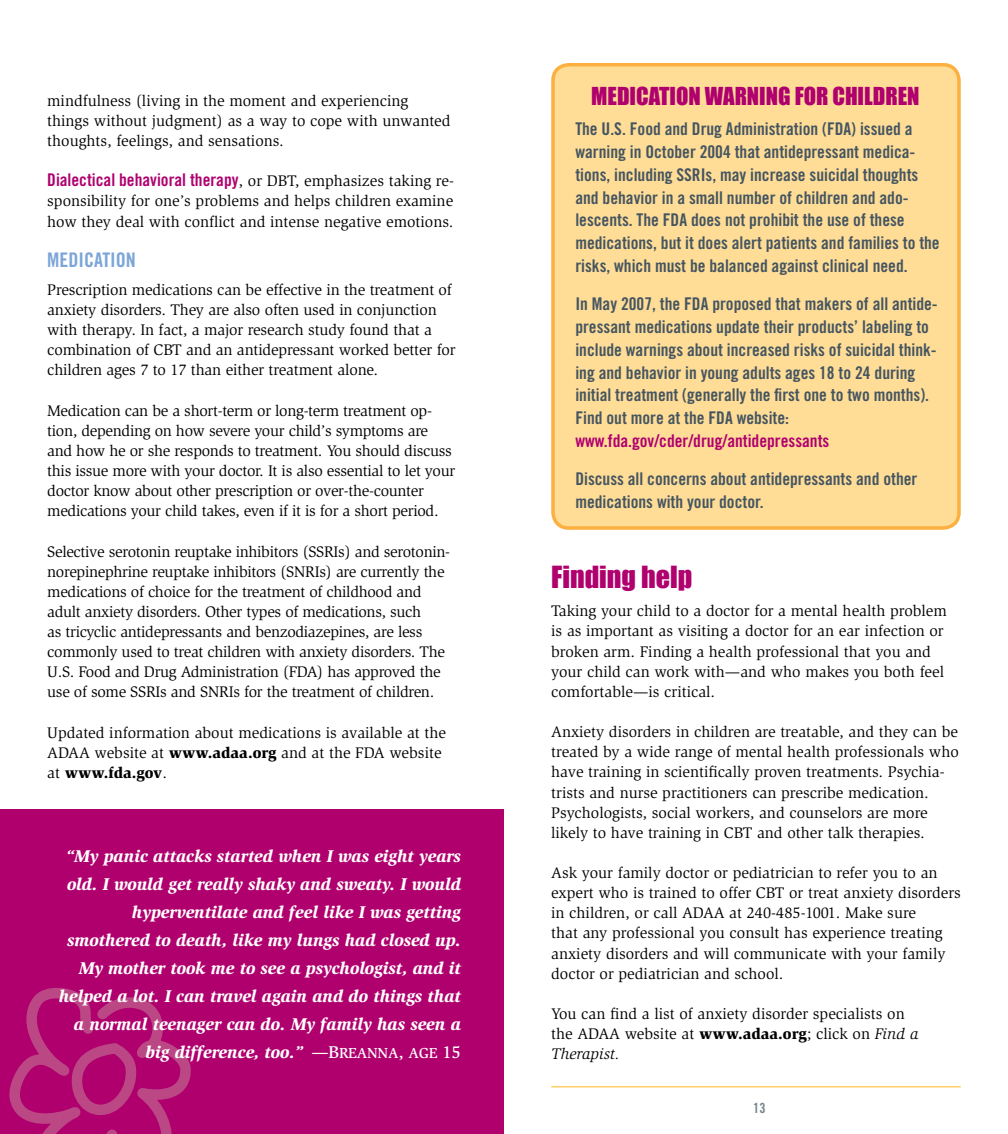
<style>
.page{position:relative;width:1008px;height:1134px;background:#fff}
.page>*{position:absolute;margin:0;border:0;box-sizing:border-box;transform-origin:0 0}
.t1{font:28px "Impact";color:#af006e}
.t2{font:22.75px "Impact";color:#af006e}
.t3{font:20.12px "Trade Gothic LT Std Bd Cn 20";color:#7da6d8}
.t4{font:17.5px/22.8px "Trade Gothic LT Std Bd Cn 20";color:#455560}
.t5{font:italic 900 17.5px/28px "Slimbach Std";letter-spacing:-.01em;color:#fff;text-align:right}
.t6{font:17.5px "Trade Gothic LT Std Bd Cn 20";color:#af006e}
.t7{font:15.75px/20.1px "Slimbach Std";letter-spacing:-.01em;color:#000}
.t8{font:14px "Trade Gothic LT Std Bd Cn 20";color:#74838e}
.s1{font-family:"Slimbach Std";font-size:15.75px;color:#000}
.s2{font-weight:900}
.s3{font-family:"Slimbach Std Medium SC850";font-weight:400;font-style:normal}
.s4{font-family:"Slimbach Std Medium SC850";font-weight:400;font-style:normal;font-size:14.88px}
.s5{font-style:italic}
</style>
<div class="page">
<div style="left:0;top:809px;width:504px;height:325px;background:#af006e"></div>
<div style="left:553px;top:65px;width:406px;height:463px;background:#ffdd97;border-radius:16px"></div>
<div style="left:551px;top:63px;width:410px;height:467px;border:4px solid #fbb040;border-radius:16px"></div>
<svg style="left:9px;top:988px;width:182px;height:146px"></svg>
<svg style="left:62px;top:1036px;width:82px;height:85px"></svg>
<hr style="left:551px;top:1086px;width:410px;height:2px;background:#ffd478">
<p class="t7" style="left:47px;top:91px;width:405px">mindfulness (living in the moment and experiencing things without judgment) as a way to cope with unwanted thoughts, feelings, and sensations.</p>
<p class="t6" style="left:47px;top:169px;width:408px">Dialectical behavioral therapy<span class="s1">, or DBT, emphasizes taking re-</span></p>
<p class="t7" style="left:47px;top:191px;width:408px">sponsibility for one’s problems and helps children examine how they deal with conflict and intense negative emotions.</p>
<p class="t3" style="left:47px;top:247px;width:90px">Medication</p>
<p class="t7" style="left:47px;top:280px;width:410px">Prescription medications can be effective in the treatment of anxiety disorders. They are also often used in conjunction with therapy. In fact, a major research study found that a combination of CBT and an antidepressant worked better for children ages 7 to 17 than either treatment alone.</p>
<p class="t7" style="left:47px;top:400px;width:409px">Medication can be a short-term or long-term treatment op&shy;tion, depending on how severe your child’s symptoms are and how he or she responds to treatment. You should discuss this issue more with your doctor. It is also essential to let your doctor know about other prescription or over-the-counter medications your child takes, even if it is for a short period.</p>
<p class="t7" style="left:47px;top:541px;width:404px">Selective serotonin reuptake inhibitors (SSRIs) and serotonin&shy;norepinephrine reuptake inhibitors (SNRIs) are currently the medications of choice for the treatment of childhood and adult anxiety disorders. Other types of medications, such<br>as tricyclic antidepressants and benzodiazepines, are less commonly used to treat children with anxiety disorders. The U.S. Food and Drug Administration (FDA) has approved the use of some SSRIs and SNRIs for the treatment of children.</p>
<p class="t7" style="left:47px;top:722px;width:400px">Updated information about medications is available at the<br>ADAA website at <span class="s2">www.adaa.org</span> and at the FDA website at <span class="s2">www.fda.gov</span>.</p>
<p class="t5" style="left:59px;top:842px;width:404px">“My panic attacks started when I was eight years old. I would get really shaky and sweaty. I would hyperventilate and feel like I was getting smothered to death, like my lungs had closed up.<br>My mother took me to see a psychologist, and it helped a lot. I can travel again and do things that a normal teenager can do. My family has seen a big difference, too.” <span class="s3">—B</span><span class="s4">REANNA</span><span class="s3">,</span> <span class="s4">AGE</span> <span class="s3">15</span></p>
<h2 class="t2" style="left:591px;top:78px;width:330px">MEDICATION WARNING FOR CHILDREN</h2>
<p class="t4" style="left:575px;top:118px;width:366px">The U.S. Food and Drug Administration (FDA) issued a warning in October 2004 that antidepressant medica&shy;tions, including SSRIs, may increase suicidal thoughts and behavior in a small number of children and ado&shy;lescents. The FDA does not prohibit the use of these medications, but it does alert patients and families to the risks, which must be balanced against clinical need.</p>
<p class="t4" style="left:575px;top:293px;width:364px">In May 2007, the FDA proposed that makers of all antide&shy;pressant medications update their products’ labeling to include warnings about increased risks of suicidal think&shy;ing and behavior in young adults ages 18 to 24 during initial treatment (generally the first one to two months).<br>Find out more at the FDA website:</p>
<p class="t6" style="left:575px;top:430px;width:255px">www.fda.gov/cder/drug/antidepressants</p>
<p class="t4" style="left:575px;top:468px;width:343px">Discuss all concerns about antidepressants and other medications with your doctor.</p>
<h1 class="t1" style="left:551px;top:556px;width:142px">FINDING HELP</h1>
<p class="t7" style="left:551px;top:601px;width:397px">Taking your child to a doctor for a mental health problem is as important as visiting a doctor for an ear infection or broken arm. Finding a health professional that you and your child can work with—and who makes you both feel comfortable—is critical.</p>
<p class="t7" style="left:551px;top:722px;width:409px">Anxiety disorders in children are treatable, and they can be treated by a wide range of mental health professionals who have training in scientifically proven treatments. Psychia&shy;trists and nurse practitioners can prescribe medication.<br>Psychologists, social workers, and counselors are more likely to have training in CBT and other talk therapies.</p>
<p class="t7" style="left:551px;top:863px;width:411px">Ask your family doctor or pediatrician to refer you to an expert who is trained to offer CBT or treat anxiety disorders in children, or call ADAA at 240-485-1001. Make sure<br>that any professional you consult has experience treating anxiety disorders and will communicate with your family doctor or pediatrician and school.</p>
<p class="t7" style="left:551px;top:1004px;width:369px">You can find a list of anxiety disorder specialists on the ADAA website at <span class="s2">www.adaa.org</span>; click on <span class="s5">Find a<br>Therapist.</span></p>
<p class="t8" style="left:753px;top:1099px;width:14px">13</p>
</div>
